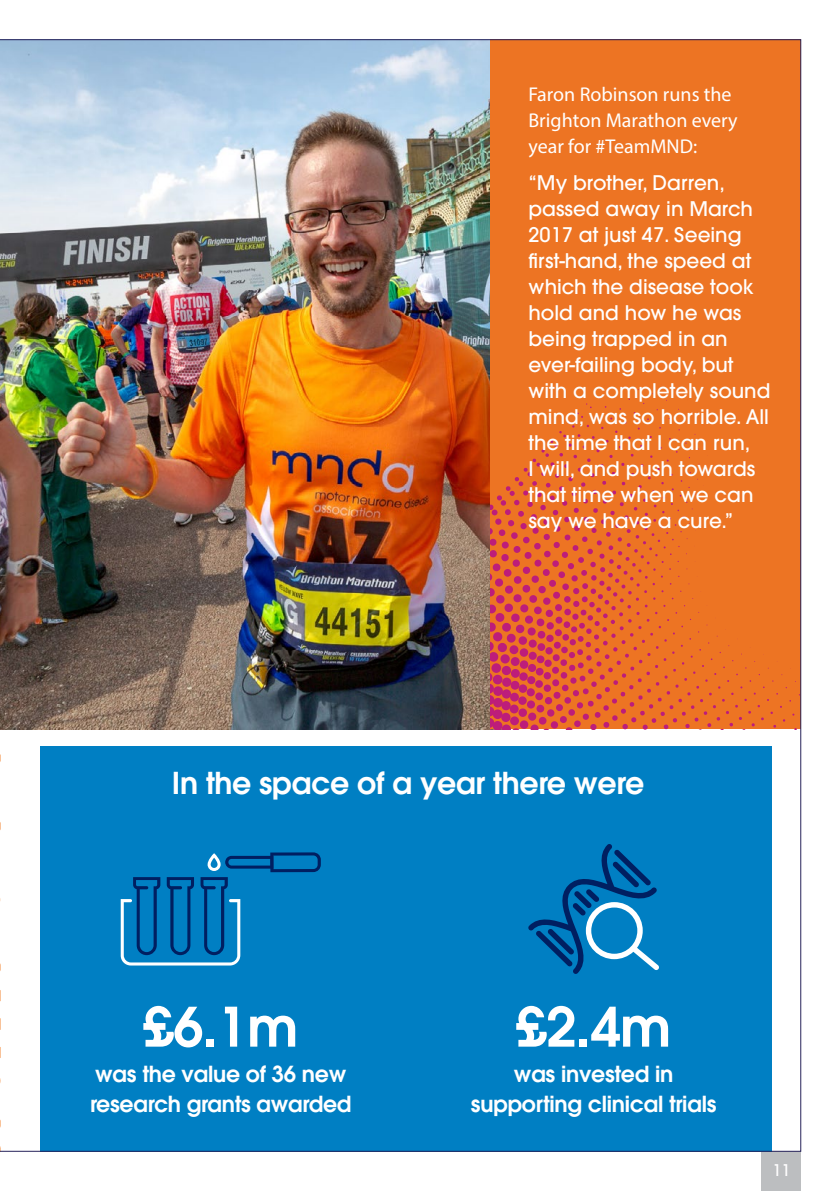
<style>
.page{position:relative;width:840px;height:1191px;background:#fff}
.page>*{position:absolute;margin:0;border:0;box-sizing:border-box;transform-origin:0 0}
.t1{font:600 54px "ITC Avant Garde Std";color:#fff}
.t2{font:600 30px "ITC Avant Garde Std";letter-spacing:-.01em;color:#fff}
.t3{font:600 22px/30px "ITC Avant Garde Std";letter-spacing:-.01em;color:#fff;text-align:center}
.t4{font:500 20px/26px "ITC Avant Garde Std";color:#fff}
.t5{font:20px/26px "Myriad Pro";color:#fff}
.t6{font:500 16px "ITC Avant Garde Std";color:#fff}
</style>
<div class="page">
<div style="left:761px;top:1151px;width:39px;height:40px;background:#bcbec0"></div>
<img style="left:0;top:39px;width:800px;height:1112px">
<p class="t5" style="left:528px;top:80px;width:210px">Faron Robinson runs the<br>Brighton Marathon every year for #TeamMND:</p>
<p class="t4" style="left:528px;top:169px;width:243px">“My brother, Darren, passed away in March<br>2017 at just 47. Seeing first-hand, the speed at which the disease took hold and how he was being trapped in an ever-failing body, but with a completely sound mind, was so horrible. All the time that I can run,<br>I will, and push towards that time when we can say we have a cure.”</p>
<h2 class="t2" style="left:172px;top:763px;width:473px">In the space of a year there were</h2>
<h1 class="t1" style="left:143px;top:991px;width:156px">£6.1m</h1>
<p class="t3" style="left:90px;top:1058px;width:263px;text-align:left">was the value of 36 new research grants awarded</p>
<h1 class="t1" style="left:516px;top:991px;width:156px">£2.4m</h1>
<p class="t3" style="left:470px;top:1058px;width:247px">was invested in supporting clinical trials</p>
<p class="t6" style="left:772px;top:1159px;width:19px">11</p>
</div>
